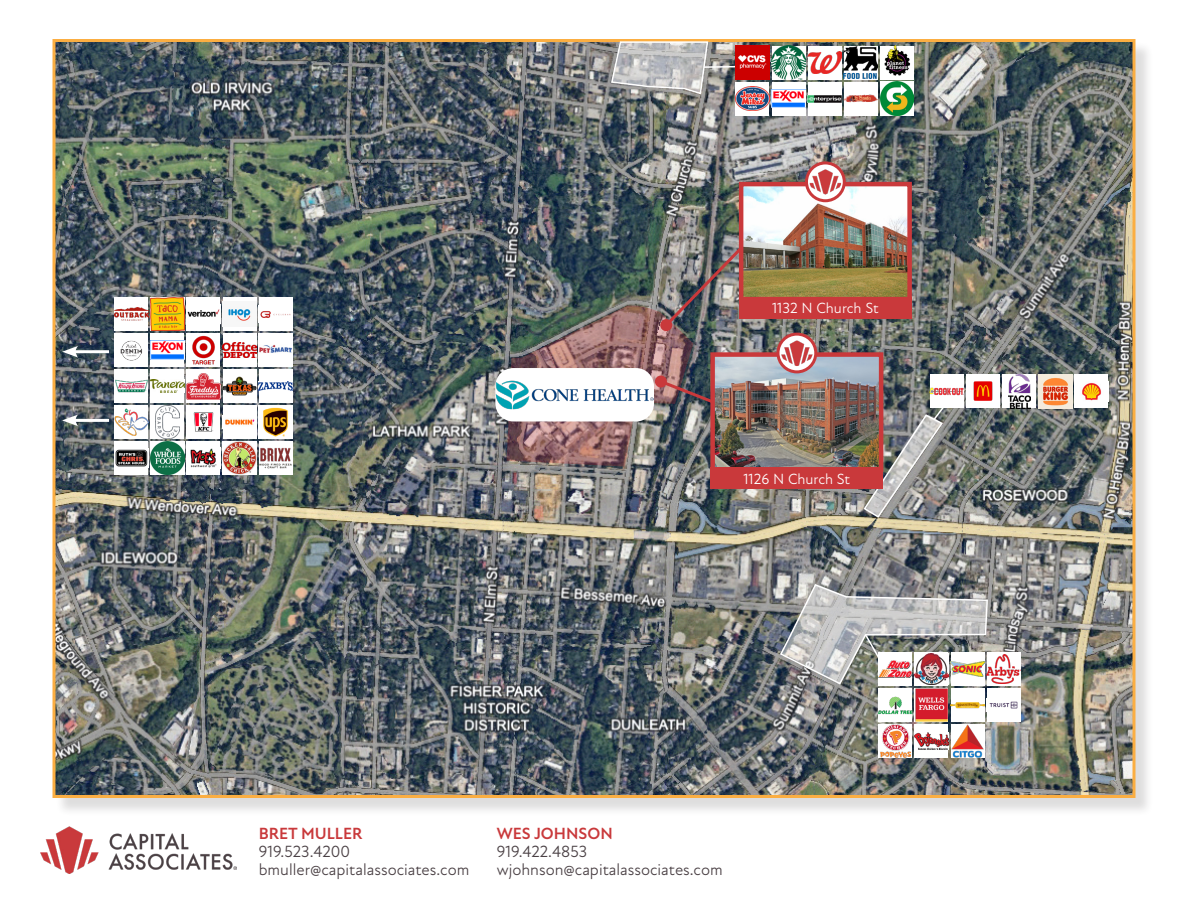
<style>
.page{position:relative;width:1188px;height:918px;background:#fff}
.page>*{position:absolute;margin:0;border:0;box-sizing:border-box;transform-origin:0 0}
.t1{font:16.5px/18px "New Atten";color:#4a4044}
.t2{font:700 16.5px "New Atten";color:#c9393b}
.t3{font:15px "New Atten";color:#fff}
</style>
<div class="page">
<img style="left:40px;top:826px;width:197px;height:47px">
<div style="left:55px;top:41px;width:1099px;height:776px;background:#231f20;opacity:.15"></div>
<img style="left:56px;top:43px;width:1076px;height:751px">
<img style="left:744px;top:187px;width:163px;height:109px">
<div style="left:739px;top:182px;width:173px;height:119px;border:4px solid #c9393b"></div>
<svg style="left:806px;top:163px;width:38px;height:38px"></svg>
<img style="left:810px;top:169px;width:31px;height:26px">
<div style="left:805px;top:161px;width:41px;height:41px;border:3px solid #c9393b;border-radius:50%"></div>
<img style="left:507px;top:239px;width:243px;height:228px">
<div style="left:495px;top:368px;width:159px;height:54px;background:#fff;border-radius:18px"></div>
<img style="left:495px;top:380px;width:159px;height:29px">
<img style="left:772px;top:46px;width:33px;height:34px">
<div style="left:808px;top:46px;width:34px;height:34px;background:#fff"></div>
<img style="left:808px;top:52px;width:34px;height:22px">
<svg style="left:844px;top:46px;width:34px;height:34px"></svg>
<img style="left:844px;top:47px;width:34px;height:31px">
<div style="left:880px;top:46px;width:34px;height:34px;background:#fff"></div>
<img style="left:884px;top:46px;width:27px;height:30px">
<div style="left:736px;top:82px;width:33px;height:34px;background:#fff"></div>
<img style="left:736px;top:86px;width:33px;height:25px">
<div style="left:772px;top:82px;width:33px;height:34px;background:#fff"></div>
<img style="left:772px;top:89px;width:33px;height:19px">
<div style="left:808px;top:82px;width:34px;height:34px;background:#fff"></div>
<img style="left:808px;top:95px;width:34px;height:7px">
<div style="left:844px;top:82px;width:34px;height:34px;background:#fff"></div>
<img style="left:844px;top:94px;width:34px;height:9px">
<img style="left:880px;top:82px;width:34px;height:34px">
<svg style="left:610px;top:40px;width:129px;height:55px;background:#b3afac"></svg>
<img style="left:736px;top:46px;width:33px;height:34px">
<img style="left:715px;top:357px;width:163px;height:110px">
<div style="left:710px;top:352px;width:173px;height:120px;border:4px solid #c9393b"></div>
<svg style="left:778px;top:334px;width:38px;height:38px"></svg>
<img style="left:781px;top:340px;width:32px;height:26px">
<div style="left:776px;top:333px;width:41px;height:40px;border:3px solid #c9393b;border-radius:50%"></div>
<div style="left:966px;top:375px;width:34px;height:33px;background:#fff"></div>
<img style="left:973px;top:382px;width:20px;height:19px">
<div style="left:1002px;top:375px;width:34px;height:33px;background:#fff"></div>
<img style="left:1008px;top:375px;width:22px;height:33px">
<img style="left:1038px;top:375px;width:34px;height:33px">
<div style="left:1074px;top:375px;width:34px;height:33px;background:#fff"></div>
<img style="left:1082px;top:383px;width:19px;height:18px">
<div style="left:930px;top:375px;width:34px;height:33px;background:#fff"></div>
<img style="left:930px;top:387px;width:34px;height:9px">
<img style="left:863px;top:404px;width:84px;height:115px">
<svg style="left:989px;top:652px;width:32px;height:34px"></svg>
<img style="left:989px;top:655px;width:32px;height:28px">
<div style="left:878px;top:688px;width:34px;height:34px;background:#fff"></div>
<img style="left:878px;top:696px;width:34px;height:19px">
<svg style="left:915px;top:688px;width:33px;height:34px"></svg>
<img style="left:916px;top:688px;width:31px;height:34px">
<div style="left:951px;top:688px;width:33px;height:34px;background:#fff"></div>
<img style="left:951px;top:702px;width:33px;height:7px">
<div style="left:987px;top:688px;width:34px;height:34px;background:#fff"></div>
<img style="left:989px;top:701px;width:29px;height:8px">
<div style="left:878px;top:724px;width:34px;height:34px;background:#fff"></div>
<img style="left:880px;top:724px;width:31px;height:34px">
<div style="left:915px;top:724px;width:33px;height:34px;background:#fff"></div>
<img style="left:915px;top:733px;width:33px;height:16px">
<div style="left:951px;top:724px;width:33px;height:34px;background:#fff"></div>
<img style="left:952px;top:724px;width:31px;height:34px">
<img style="left:779px;top:583px;width:210px;height:103px">
<img style="left:150px;top:297px;width:34px;height:34px">
<div style="left:187px;top:297px;width:33px;height:34px;background:#fff"></div>
<img style="left:187px;top:309px;width:33px;height:8px">
<div style="left:223px;top:297px;width:33px;height:34px;background:#f7f7f7"></div>
<img style="left:228px;top:307px;width:23px;height:14px">
<div style="left:259px;top:297px;width:34px;height:34px;background:#fff"></div>
<img style="left:260px;top:311px;width:31px;height:7px">
<img style="left:114px;top:333px;width:34px;height:34px">
<div style="left:150px;top:333px;width:34px;height:34px;background:#fff"></div>
<img style="left:150px;top:341px;width:34px;height:18px">
<div style="left:187px;top:333px;width:33px;height:34px;background:#fff"></div>
<img style="left:192px;top:335px;width:23px;height:30px">
<div style="left:223px;top:333px;width:33px;height:34px;background:#fff"></div>
<img style="left:223px;top:343px;width:33px;height:14px">
<img style="left:259px;top:333px;width:34px;height:34px">
<div style="left:114px;top:297px;width:34px;height:34px;background:#fff"></div>
<img style="left:114px;top:308px;width:34px;height:12px">
<div style="left:150px;top:369px;width:34px;height:34px;background:#fff"></div>
<img style="left:150px;top:380px;width:34px;height:12px">
<svg style="left:187px;top:369px;width:33px;height:34px"></svg>
<img style="left:187px;top:373px;width:33px;height:26px">
<div style="left:223px;top:369px;width:33px;height:34px;background:#fff"></div>
<img style="left:223px;top:377px;width:33px;height:18px">
<div style="left:259px;top:369px;width:34px;height:34px;background:#fff"></div>
<img style="left:259px;top:381px;width:34px;height:10px">
<div style="left:114px;top:405px;width:34px;height:34px;background:#fff"></div>
<img style="left:114px;top:408px;width:34px;height:28px">
<div style="left:150px;top:405px;width:34px;height:34px;background:#fff"></div>
<img style="left:155px;top:405px;width:25px;height:34px">
<div style="left:187px;top:405px;width:33px;height:34px;background:#fff"></div>
<img style="left:193px;top:413px;width:21px;height:19px">
<div style="left:223px;top:405px;width:33px;height:34px;background:#fff"></div>
<img style="left:225px;top:419px;width:30px;height:6px">
<img style="left:259px;top:405px;width:34px;height:34px">
<div style="left:114px;top:369px;width:34px;height:34px;background:#fff"></div>
<img style="left:115px;top:380px;width:33px;height:12px">
<div style="left:114px;top:441px;width:34px;height:34px;background:#fff"></div>
<img style="left:115px;top:449px;width:33px;height:18px">
<img style="left:150px;top:441px;width:34px;height:34px">
<div style="left:187px;top:441px;width:33px;height:34px;background:#fff"></div>
<img style="left:190px;top:448px;width:27px;height:20px">
<img style="left:223px;top:441px;width:33px;height:34px">
<img style="left:259px;top:441px;width:34px;height:34px">
<hr style="left:72px;top:350px;width:37px;height:3px;background:#fff">
<svg style="left:62px;top:346px;width:16px;height:12px"></svg>
<hr style="left:72px;top:419px;width:37px;height:3px;background:#fff">
<svg style="left:62px;top:415px;width:16px;height:11px"></svg>
<div style="left:710px;top:467px;width:173px;height:22px;background:#c9393b"></div>
<div style="left:739px;top:297px;width:173px;height:21px;background:#c9393b"></div>
<p class="t3" style="left:772px;top:300px;width:108px">1132 N Church St</p>
<p class="t3" style="left:743px;top:470px;width:108px">1126 N Church St</p>
<p class="t2" style="left:259px;top:823px;width:105px">BRET MULLER</p>
<p class="t1" style="left:259px;top:842px;width:212px">919.523.4200 bmuller@capitalassociates.com</p>
<p class="t2" style="left:497px;top:823px;width:117px">WES JOHNSON</p>
<p class="t1" style="left:497px;top:842px;width:227px">919.422.4853 wjohnson@capitalassociates.com</p>
</div>
